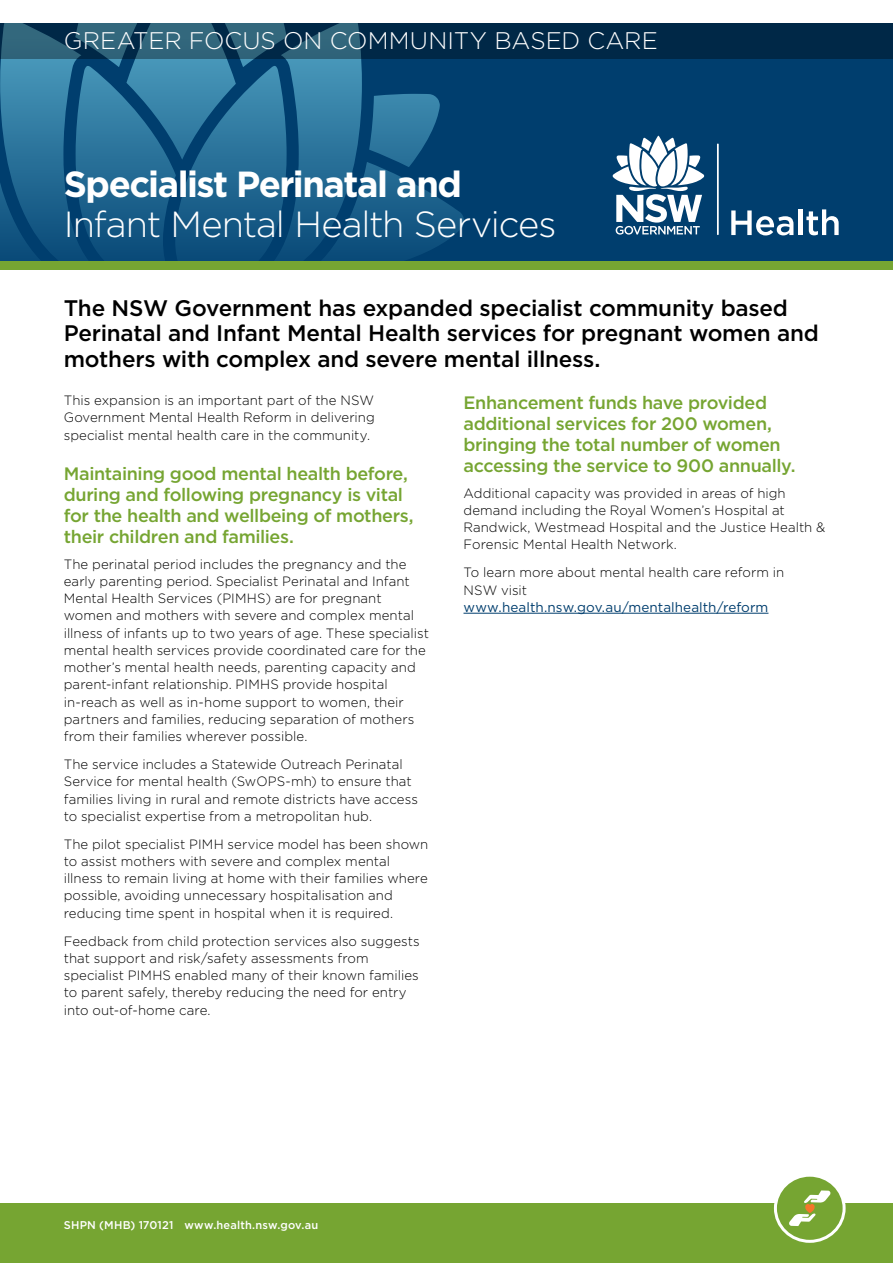
<style>
.page{position:relative;width:893px;height:1263px;background:#fff}
.page>*{position:absolute;margin:0;border:0;box-sizing:border-box;transform-origin:0 0}
.t1{font:300 36.3px "Gotham";letter-spacing:-.025em;color:#fff}
.t2{font:700 36.3px "Gotham";letter-spacing:-.04em;color:#fff}
.t3{font:300 24px "Gotham";color:#fff}
.t4{font:500 22.5px/25.5px "Gotham";letter-spacing:-.01em;color:#000}
.t5{font:500 18px/21px "Gotham";letter-spacing:-.02em;color:#76a532}
.t6{font:300 13.5px/17.2px "Gotham";letter-spacing:.005em;color:#000}
.t7{font:13.5px "Gotham";letter-spacing:.005em;color:#003e6e}
.t8{font:500 11.25px "Gotham";letter-spacing:.015em;color:#fff}
</style>
<div class="page">
<div style="left:0;top:1203px;width:893px;height:60px;background:#76a532"></div>
<div style="left:0;top:23px;width:893px;height:240px;background:#003e6e"></div>
<svg style="left:0;top:58px;width:464px;height:203px"></svg>
<hr style="left:717px;top:144px;width:2px;height:91px;background:#fff">
<svg style="left:731px;top:210px;width:62px;height:25px"></svg>
<div style="left:798px;top:209px;width:5px;height:26px;background:#fff"></div>
<svg style="left:806px;top:209px;width:33px;height:26px"></svg>
<svg style="left:613px;top:136px;width:91px;height:99px"></svg>
<svg style="left:0;top:23px;width:893px;height:35px;background:#0f3a56"></svg>
<div style="left:0;top:261px;width:893px;height:8px;background:#76a532"></div>
<div style="left:775px;top:1175px;width:69px;height:66px;background:#76a532;border-radius:50%"></div>
<div style="left:774px;top:1174px;width:72px;height:69px;border:3px solid #fff;border-radius:50%"></div>
<svg style="left:789px;top:1190px;width:42px;height:36px"></svg>
<hr style="left:463px;top:613px;width:305px;height:1px;background:#003e6e">
<h2 class="t3" style="left:64px;top:25px;width:595px">GREATER FOCUS ON COMMUNITY BASED CARE</h2>
<h1 class="t2" style="left:64px;top:161px;width:400px">Specialist Perinatal and</h1>
<h1 class="t1" style="left:64px;top:201px;width:494px">Infant Mental Health Services</h1>
<h3 class="t4" style="left:64px;top:295px;width:757px">The NSW Government has expanded specialist community based<br>Perinatal and Infant Mental Health services for pregnant women and mothers with complex and severe mental illness.</h3>
<p class="t6" style="left:64px;top:391px;width:313px;text-align:justify">This expansion is an important part of the NSW Government Mental Health Reform in delivering specialist mental health care in the community.</p>
<h3 class="t5" style="left:64px;top:463px;width:351px">Maintaining good mental health before, during and following pregnancy is vital for the health and wellbeing of mothers, their children and families.</h3>
<p class="t6" style="left:64px;top:555px;width:367px">The perinatal period includes the pregnancy and the early parenting period. Specialist Perinatal and Infant Mental Health Services (PIMHS) are for pregnant women and mothers with severe and complex mental illness of infants up to two years of age. These specialist mental health services provide coordinated care for the mother’s mental health needs, parenting capacity and parent-infant relationship. PIMHS provide hospital in-reach as well as in-home support to women, their partners and families, reducing separation of mothers from their families wherever possible.</p>
<p class="t6" style="left:64px;top:755px;width:356px">The service includes a Statewide Outreach Perinatal Service for mental health (SwOPS-mh) to ensure that families living in rural and remote districts have access to specialist expertise from a metropolitan hub.</p>
<p class="t6" style="left:64px;top:835px;width:366px">The pilot specialist PIMH service model has been shown to assist mothers with severe and complex mental illness to remain living at home with their families where possible, avoiding unnecessary hospitalisation and reducing time spent in hospital when it is required.</p>
<p class="t6" style="left:64px;top:932px;width:358px">Feedback from child protection services also suggests that support and risk/safety assessments from specialist PIMHS enabled many of their known families to parent safely, thereby reducing the need for entry into out-of-home care.</p>
<h3 class="t5" style="left:463px;top:392px;width:333px">Enhancement funds have provided additional services for 200 women, bringing the total number of women accessing the service to 900 annually.</h3>
<p class="t6" style="left:463px;top:484px;width:363px">Additional capacity was provided in areas of high demand including the Royal Women’s Hospital at Randwick, Westmead Hospital and the Justice Health &amp; Forensic Mental Health Network.</p>
<p class="t6" style="left:463px;top:564px;width:322px">To learn more about mental health care reform in<br>NSW visit</p>
<p class="t7" style="left:463px;top:598px;width:306px">www.health.nsw.gov.au/mentalhealth/reform</p>
<p class="t8" style="left:64px;top:1218px;width:256px">SHPN (MHB) 170121 www.health.nsw.gov.au</p>
</div>
